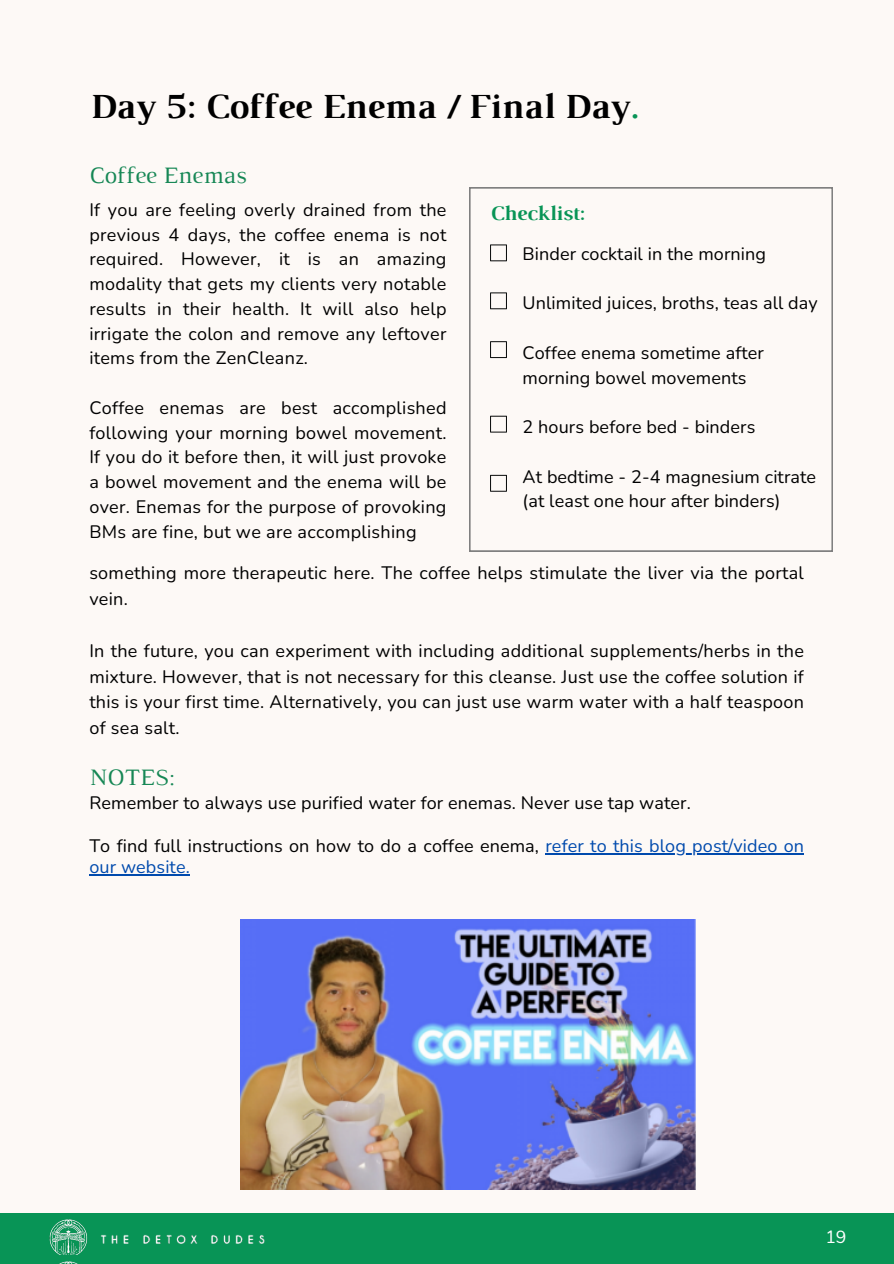
<style>
.page{position:relative;width:894px;height:1264px;background:#fff}
.page>*{position:absolute;margin:0;border:0;box-sizing:border-box;transform-origin:0 0}
.t1{font:700 36px "Luthier";color:#000}
.t2{font:24px "Luthier";color:#168755}
.t3{font:700 21px "Luthier";color:#089456}
.t4{font:18px/24.8px "Nunito";letter-spacing:.005em;color:#000}
.t5{font:18px "Nunito";letter-spacing:.005em;color:#004aad}
.t6{font:17.55px "Nunito";color:#fff}
.s1{color:#089456}
.s2{color:#004aad}
</style>
<div class="page">
<div style="left:0;top:0;width:893px;height:1263px;background:#fdf9f6"></div>
<div style="left:0;top:1212px;width:893px;height:51px;background:#089456"></div>
<img style="left:49px;top:1219px;width:39px;height:35px">
<img style="left:100px;top:1234px;width:165px;height:10px">
<img style="left:61px;top:1261px;width:15px;height:2px">
<svg style="left:469px;top:187px;width:362px;height:364px"></svg>
<svg style="left:490px;top:244px;width:17px;height:17px"></svg>
<svg style="left:490px;top:292px;width:17px;height:17px"></svg>
<svg style="left:490px;top:341px;width:17px;height:17px"></svg>
<svg style="left:490px;top:416px;width:17px;height:16px"></svg>
<svg style="left:490px;top:475px;width:17px;height:17px"></svg>
<img style="left:240px;top:919px;width:454px;height:270px">
<hr style="left:545px;top:853px;width:259px;height:1px;background:#004aad">
<hr style="left:89px;top:874px;width:97px;height:1px;background:#004aad">
<h4 class="t1" style="left:89px;top:93px;width:550px">Day 5: Coffee Enema / Final Day<span class="s1">.</span></h4>
<p class="t2" style="left:89px;top:166px;width:159px">Coffee Enemas</p>
<p class="t4" style="left:89px;top:197px;width:358px;text-align:justify">If you are feeling overly drained from the previous 4 days, the coffee enema is not required. However, it is an amazing modality that gets my clients very notable results in their health. It will also help irrigate the colon and remove any leftover items from the ZenCleanz.</p>
<p class="t4" style="left:89px;top:395px;width:358px;text-align:justify">Coffee enemas are best accomplished following your morning bowel movement.<br>If you do it before then, it will just provoke a bowel movement and the enema will be over. Enemas for the purpose of provoking BMs are fine, but we are accomplishing</p>
<p class="t4" style="left:89px;top:560px;width:716px;line-height:25.8px">something more therapeutic here. The coffee helps stimulate the liver via the portal vein.</p>
<p class="t4" style="left:89px;top:638px;width:716px;line-height:25.8px;text-align:justify">In the future, you can experiment with including additional supplements/herbs in the mixture. However, that is not necessary for this cleanse. Just use the coffee solution if this is your first time. Alternatively, you can just use warm water with a half teaspoon of sea salt.</p>
<h2 class="t2" style="left:89px;top:768px;width:86px">NOTES:</h2>
<p class="t4" style="left:89px;top:790px;width:603px">Remember to always use purified water for enemas. Never use tap water.</p>
<p class="t4" style="left:89px;top:833px;width:716px">To find full instructions on how to do a coffee enema, <span class="s2">refer to this blog post/video on</span></p>
<p class="t5" style="left:89px;top:855px;width:102px">our website.</p>
<p class="t3" style="left:490px;top:205px;width:96px">Checklist:</p>
<p class="t4" style="left:522px;top:241px;width:245px">Binder cocktail in the morning</p>
<p class="t4" style="left:522px;top:291px;width:296px">Unlimited juices, broths, teas all day</p>
<p class="t4" style="left:522px;top:340px;width:243px">Coffee enema sometime after morning bowel movements</p>
<p class="t4" style="left:522px;top:415px;width:234px">2 hours before bed - binders</p>
<p class="t4" style="left:522px;top:464px;width:295px">At bedtime - 2-4 magnesium citrate (at least one hour after binders)</p>
<p class="t6" style="left:825px;top:1225px;width:23px">19</p>
</div>
